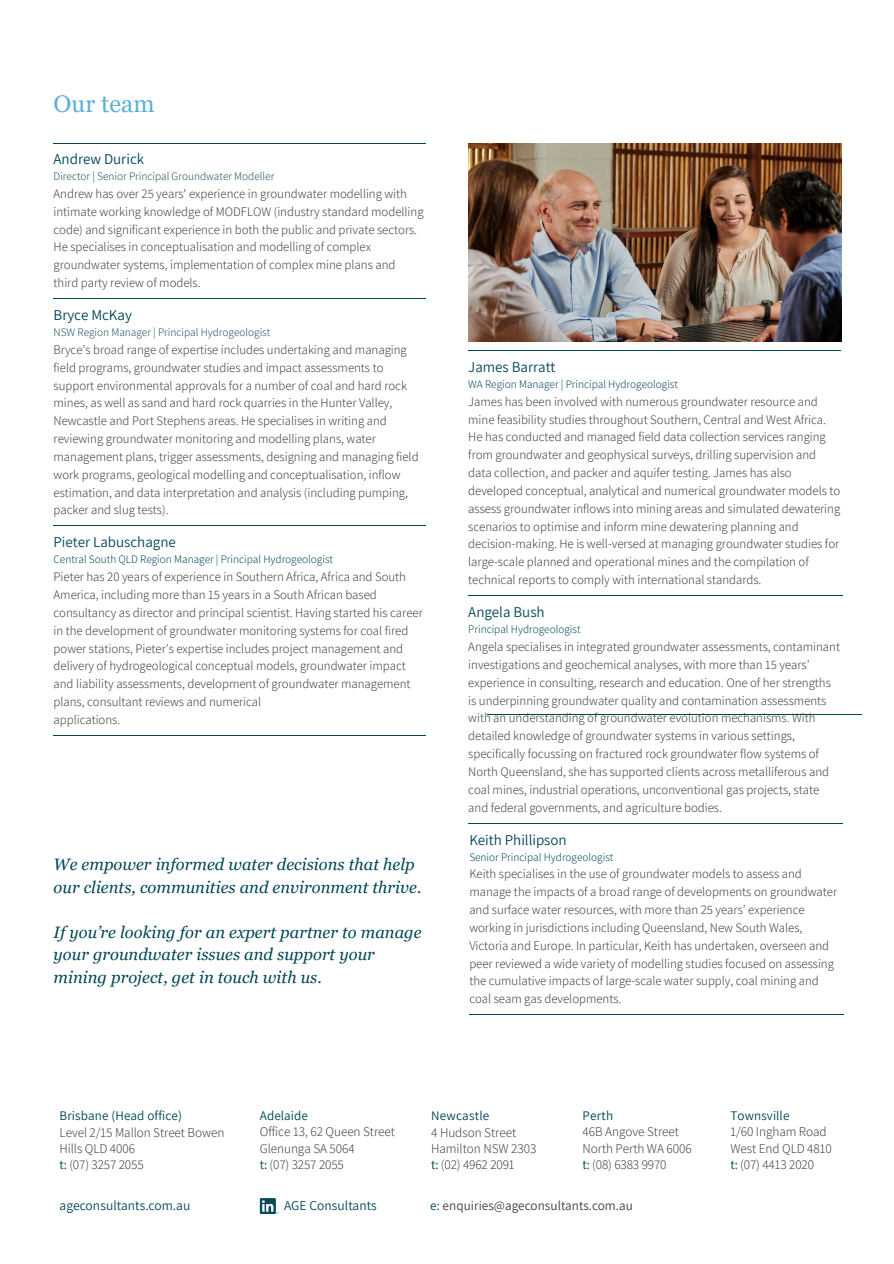
<style>
.page{position:relative;width:894px;height:1264px;background:#fff}
.page>*{position:absolute;margin:0;border:0;box-sizing:border-box;transform-origin:0 0}
.t1{font:24px "Georgia Pro";letter-spacing:.005em;color:#5db0d8}
.t2{font:italic 16.5px/22.5px "Georgia Pro";letter-spacing:.005em;color:#004755}
.t3{font:15px "Assistant";color:#054a59}
.t4{font:15px "Assistant";color:#004755}
.t5{font:13.5px "Assistant";letter-spacing:.005em;color:#054a59}
.t6{font:300 13.2px/16.4px "Assistant";letter-spacing:-.005em;color:#414042}
.t7{font:13.2px "Assistant";letter-spacing:.01em;color:#004755}
.t8{font:13.2px "Assistant";letter-spacing:.005em;color:#414141}
.t9{font:300 12.75px/17.9px "Assistant";color:#414042}
.t10{font:300 11.25px "Assistant";color:#054a59}
.t11{font:300 11.25px "Assistant";color:#255260}
.s1{font-weight:400;color:#004755}
.s2{color:#054a59}
</style>
<div class="page">
<hr style="left:487px;top:714px;width:374px;height:1px;background:#004755">
<hr style="left:54px;top:143px;width:371px;height:1px;background:#004755">
<hr style="left:54px;top:298px;width:371px;height:1px;background:#004755">
<hr style="left:54px;top:525px;width:371px;height:1px;background:#004755">
<hr style="left:468px;top:350px;width:372px;height:1px;background:#004755">
<hr style="left:468px;top:595px;width:374px;height:1px;background:#004755">
<hr style="left:468px;top:823px;width:374px;height:1px;background:#004755">
<hr style="left:54px;top:735px;width:371px;height:1px;background:#004755">
<hr style="left:469px;top:1014px;width:374px;height:1px;background:#004755">
<svg style="left:260px;top:1198px;width:19px;height:15px"></svg>
<img style="left:468px;top:143px;width:372px;height:198px">
<h1 class="t1" style="left:54px;top:90px;width:102px">Our team</h1>
<p class="t4" style="left:54px;top:149px;width:92px">Andrew Durick</p>
<p class="t11" style="left:54px;top:169px;width:222px">Director | Senior Principal Groundwater Modeller</p>
<p class="t9" style="left:54px;top:184px;width:371px">Andrew has over 25 years' experience in groundwater modelling with intimate working knowledge of MODFLOW (industry standard modelling code) and significant experience in both the public and private sectors.<br>He specialises in conceptualisation and modelling of complex groundwater systems, implementation of complex mine plans and<br>third party review of models.</p>
<p class="t4" style="left:54px;top:305px;width:80px">Bryce McKay</p>
<p class="t11" style="left:54px;top:324px;width:218px">NSW Region Manager | Principal Hydrogeologist</p>
<p class="t9" style="left:54px;top:340px;width:366px">Bryce’s broad range of expertise includes undertaking and managing field programs, groundwater studies and impact assessments to support environmental approvals for a number of coal and hard rock mines, as well as sand and hard rock quarries in the Hunter Valley, Newcastle and Port Stephens areas. He specialises in writing and reviewing groundwater monitoring and modelling plans, water management plans, trigger assessments, designing and managing field work programs, geological modelling and conceptualisation, inflow estimation, and data interpretation and analysis (including pumping, packer and slug tests).</p>
<p class="t3" style="left:54px;top:532px;width:124px">Pieter Labuschagne</p>
<p class="t10" style="left:54px;top:552px;width:281px">Central South QLD Region Manager | Principal Hydrogeologist</p>
<p class="t9" style="left:54px;top:567px;width:370px">Pieter has 20 years of experience in Southern Africa, Africa and South America, including more than 15 years in a South African based consultancy as director and principal scientist. Having started his career in the development of groundwater monitoring systems for coal fired power stations, Pieter’s expertise includes project management and delivery of hydrogeological conceptual models, groundwater impact and liability assessments, development of groundwater management plans, consultant reviews and numerical<br>applications.</p>
<p class="t2" style="left:54px;top:853px;width:369px">We empower informed water decisions that help our clients, communities and environment thrive.</p>
<p class="t2" style="left:54px;top:920px;width:369px">If you’re looking for an expert partner to manage your groundwater issues and support your mining project, get in touch with us.</p>
<p class="t3" style="left:468px;top:357px;width:89px">James Barratt</p>
<p class="t10" style="left:468px;top:376px;width:211px">WA Region Manager | Principal Hydrogeologist</p>
<p class="t9" style="left:468px;top:392px;width:373px">James has been involved with numerous groundwater resource and mine feasibility studies throughout Southern, Central and West Africa.<br>He has conducted and managed field data collection services ranging from groundwater and geophysical surveys, drilling supervision and data collection, and packer and aquifer testing. James has also developed conceptual, analytical and numerical groundwater models to assess groundwater inflows into mining areas and simulated dewatering scenarios to optimise and inform mine dewatering planning and decision-making. He is well-versed at managing groundwater studies for large-scale planned and operational mines and the compilation of technical reports to comply with international standards.</p>
<p class="t3" style="left:468px;top:602px;width:78px">Angela Bush</p>
<p class="t10" style="left:468px;top:622px;width:114px">Principal Hydrogeologist</p>
<p class="t9" style="left:468px;top:637px;width:373px">Angela specialises in integrated groundwater assessments, contaminant investigations and geochemical analyses, with more than 15 years’ experience in consulting, research and education. One of her strengths is underpinning groundwater quality and contamination assessments with an understanding of groundwater evolution mechanisms. With detailed knowledge of groundwater systems in various settings, specifically focussing on fractured rock groundwater flow systems of North Queensland, she has supported clients across metalliferous and coal mines, industrial operations, unconventional gas projects, state and federal governments, and agriculture bodies.</p>
<p class="t3" style="left:469px;top:829px;width:99px">Keith Phillipson</p>
<p class="t10" style="left:469px;top:849px;width:146px">Senior Principal Hydrogeologist</p>
<p class="t9" style="left:469px;top:864px;width:369px">Keith specialises in the use of groundwater models to assess and manage the impacts of a broad range of developments on groundwater and surface water resources, with more than 25 years’ experience working in jurisdictions including Queensland, New South Wales, Victoria and Europe. In particular, Keith has undertaken, overseen and peer reviewed a wide variety of modelling studies focused on assessing the cumulative impacts of large-scale water supply, coal mining and coal seam gas developments.</p>
<p class="t7" style="left:260px;top:1106px;width:50px">Adelaide</p>
<p class="t6" style="left:260px;top:1123px;width:137px">Office 13, 62 Queen Street<br>Glenunga SA 5064<br><span class="s1">t:</span> (07) 3257 2055</p>
<p class="t5" style="left:284px;top:1196px;width:94px">AGE Consultants</p>
<p class="t7" style="left:582px;top:1106px;width:32px">Perth</p>
<p class="t6" style="left:582px;top:1123px;width:111px">46B Angove Street<br>North Perth WA 6006 <span class="s1">t:</span> (08) 6383 9970</p>
<p class="t7" style="left:60px;top:1106px;width:124px">Brisbane (Head office)</p>
<p class="t6" style="left:60px;top:1123px;width:166px">Level 2/15 Mallon Street Bowen<br>Hills QLD 4006<br><span class="s1">t:</span> (07) 3257 2055</p>
<p class="t7" style="left:431px;top:1106px;width:60px">Newcastle</p>
<p class="t6" style="left:431px;top:1123px;width:107px">4 Hudson Street<br>Hamilton NSW 2303 <span class="s1">t:</span> (02) 4962 2091</p>
<p class="t5" style="left:60px;top:1196px;width:132px">ageconsultants.com.au</p>
<p class="t8" style="left:430px;top:1196px;width:204px"><span class="s2">e:</span> enquiries@ageconsultants.com.au</p>
<p class="t7" style="left:730px;top:1106px;width:60px">Townsville</p>
<p class="t6" style="left:730px;top:1123px;width:103px">1/60 Ingham Road<br>West End QLD 4810 <span class="s1">t:</span> (07) 4413 2020</p>
</div>
